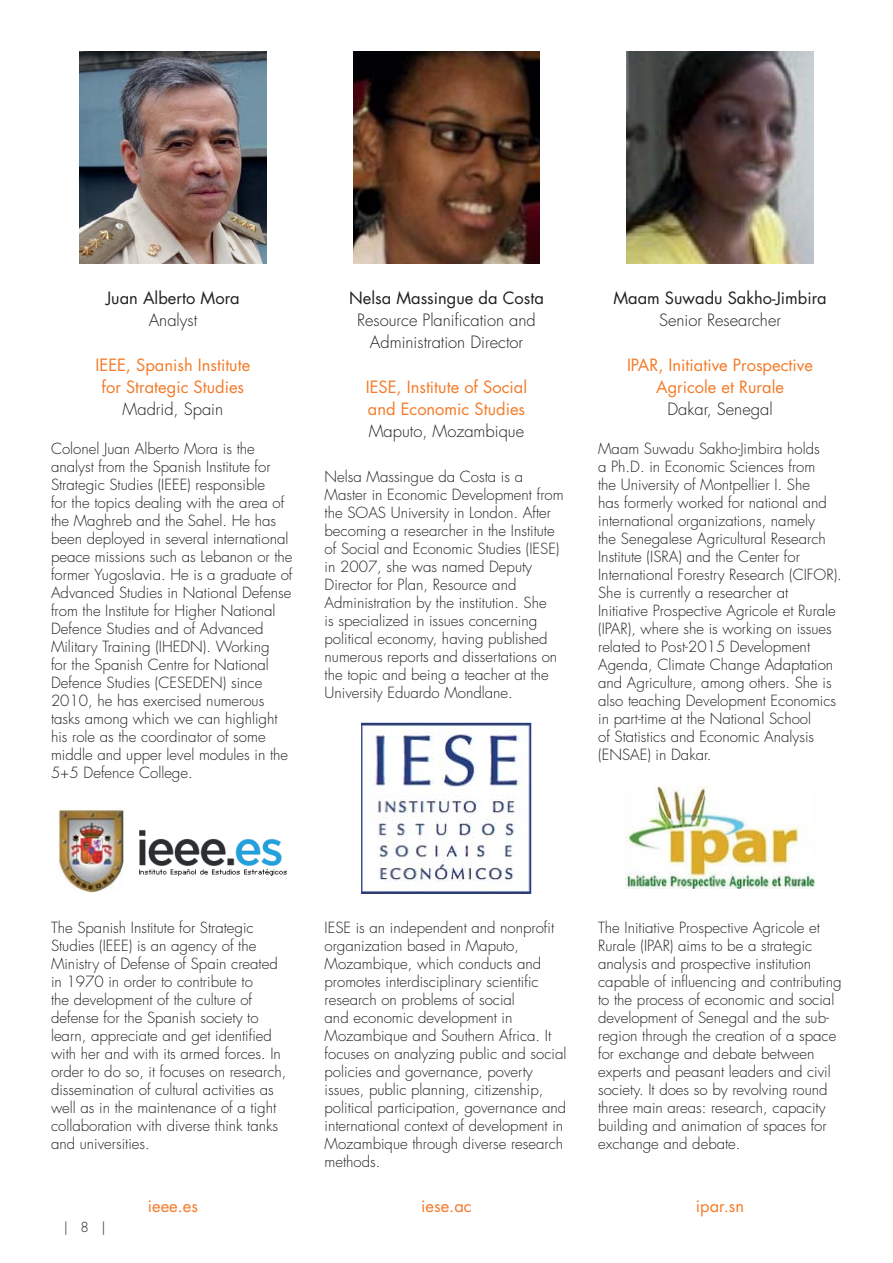
<style>
.page{position:relative;width:893px;height:1263px;background:#fff}
.page>*{position:absolute;margin:0;border:0;box-sizing:border-box;transform-origin:0 0}
.t1{font:16.5px/22.2px "Futura Std";color:#f47b29;text-align:center}
.t2{font:300 16.5px/22.2px "Futura Std";color:#231f20;text-align:center}
.t3{font:16.5px "Futura Std";color:#231f20}
.t4{font:300 15px/18px "Futura Std";color:#231f20}
.t5{font:300 13.5px "Futura Std";color:#231f20}
</style>
<div class="page">
<img style="left:80px;top:51px;width:186px;height:213px">
<img style="left:353px;top:51px;width:187px;height:213px">
<img style="left:627px;top:51px;width:186px;height:213px">
<img style="left:362px;top:723px;width:169px;height:170px">
<img style="left:626px;top:786px;width:188px;height:103px">
<img style="left:58px;top:808px;width:66px;height:85px">
<img style="left:139px;top:830px;width:148px;height:46px">
<p class="t3" style="left:106px;top:290px;width:135px">Juan Alberto Mora</p>
<p class="t2" style="left:149px;top:310px;width:50px">Analyst</p>
<p class="t1" style="left:96px;top:355px;width:156px">IEEE, Spanish Institute for Strategic Studies</p>
<p class="t2" style="left:123px;top:399px;width:102px">Madrid, Spain</p>
<p class="t4" style="left:51px;top:440px;width:243px">Colonel Juan Alberto Mora is the analyst from the Spanish Institute for Strategic Studies (IEEE) responsible<br>for the topics dealing with the area of the Maghreb and the Sahel. He has been deployed in several international peace missions such as Lebanon or the former Yugoslavia. He is a graduate of Advanced Studies in National Defense from the Institute for Higher National Defence Studies and of Advanced Military Training (IHEDN). Working<br>for the Spanish Centre for National Defence Studies (CESEDEN) since 2010, he has exercised numerous tasks among which we can highlight his role as the coordinator of some middle and upper level modules in the 5+5 Defence College.</p>
<p class="t3" style="left:349px;top:290px;width:196px">Nelsa Massingue da Costa</p>
<p class="t2" style="left:357px;top:310px;width:180px">Resource Planification and<br>Administration Director</p>
<p class="t1" style="left:366px;top:377px;width:163px;text-align:left">IESE, Institute of Social and Economic Studies</p>
<p class="t2" style="left:369px;top:421px;width:157px">Maputo, Mozambique</p>
<p class="t4" style="left:325px;top:469px;width:240px">Nelsa Massingue da Costa is a Master in Economic Development from the SOAS University in London. After becoming a researcher in the Institute of Social and Economic Studies (IESE) in 2007, she was named Deputy Director for Plan, Resource and Administration by the institution. She<br>is specialized in issues concerning political economy, having published numerous reports and dissertations on the topic and being a teacher at the University Eduardo Mondlane.</p>
<p class="t3" style="left:613px;top:290px;width:215px">Maam Suwadu Sakho-Jimbira</p>
<p class="t2" style="left:659px;top:310px;width:123px">Senior Researcher</p>
<p class="t1" style="left:627px;top:355px;width:188px">IPAR, Initiative Prospective<br>Agricole et Rurale</p>
<p class="t2" style="left:667px;top:399px;width:107px">Dakar, Senegal</p>
<p class="t4" style="left:598px;top:440px;width:245px">Maam Suwadu Sakho-Jimbira holds<br>a Ph.D. in Economic Sciences from<br>the University of Montpellier I. She<br>has formerly worked for national and international organizations, namely<br>the Senegalese Agricultural Research Institute (ISRA) and the Center for International Forestry Research (CIFOR).<br>She is currently a researcher at<br>Initiative Prospective Agricole et Rurale (IPAR), where she is working on issues related to Post-2015 Development Agenda, Climate Change Adaptation and Agriculture, among others. She is also teaching Development Economics in part-time at the National School<br>of Statistics and Economic Analysis (ENSAE) in Dakar.</p>
<p class="t4" style="left:51px;top:920px;width:237px">The Spanish Institute for Strategic Studies (IEEE) is an agency of the Ministry of Defense of Spain created in 1970 in order to contribute to<br>the development of the culture of defense for the Spanish society to learn, appreciate and get identified with her and with its armed forces. In order to do so, it focuses on research, dissemination of cultural activities as well as in the maintenance of a tight collaboration with diverse think tanks and universities.</p>
<p class="t5" style="left:64px;top:1220px;width:44px">| 8 |</p>
<p class="t1" style="left:148px;top:1196px;width:52px">ieee.es</p>
<p class="t4" style="left:325px;top:920px;width:243px">IESE is an independent and nonprofit organization based in Maputo, Mozambique, which conducts and promotes interdisciplinary scientific research on problems of social<br>and economic development in Mozambique and Southern Africa. It focuses on analyzing public and social policies and governance, poverty issues, public planning, citizenship, political participation, governance and international context of development in Mozambique through diverse research methods.</p>
<p class="t1" style="left:421px;top:1196px;width:52px">iese.ac</p>
<p class="t4" style="left:598px;top:920px;width:245px">The Initiative Prospective Agricole et Rurale (IPAR) aims to be a strategic analysis and prospective institution capable of influencing and contributing to the process of economic and social development of Senegal and the sub&shy;region through the creation of a space for exchange and debate between experts and peasant leaders and civil society. It does so by revolving round three main areas: research, capacity building and animation of spaces for exchange and debate.</p>
<p class="t1" style="left:696px;top:1196px;width:50px">ipar.sn</p>
</div>
